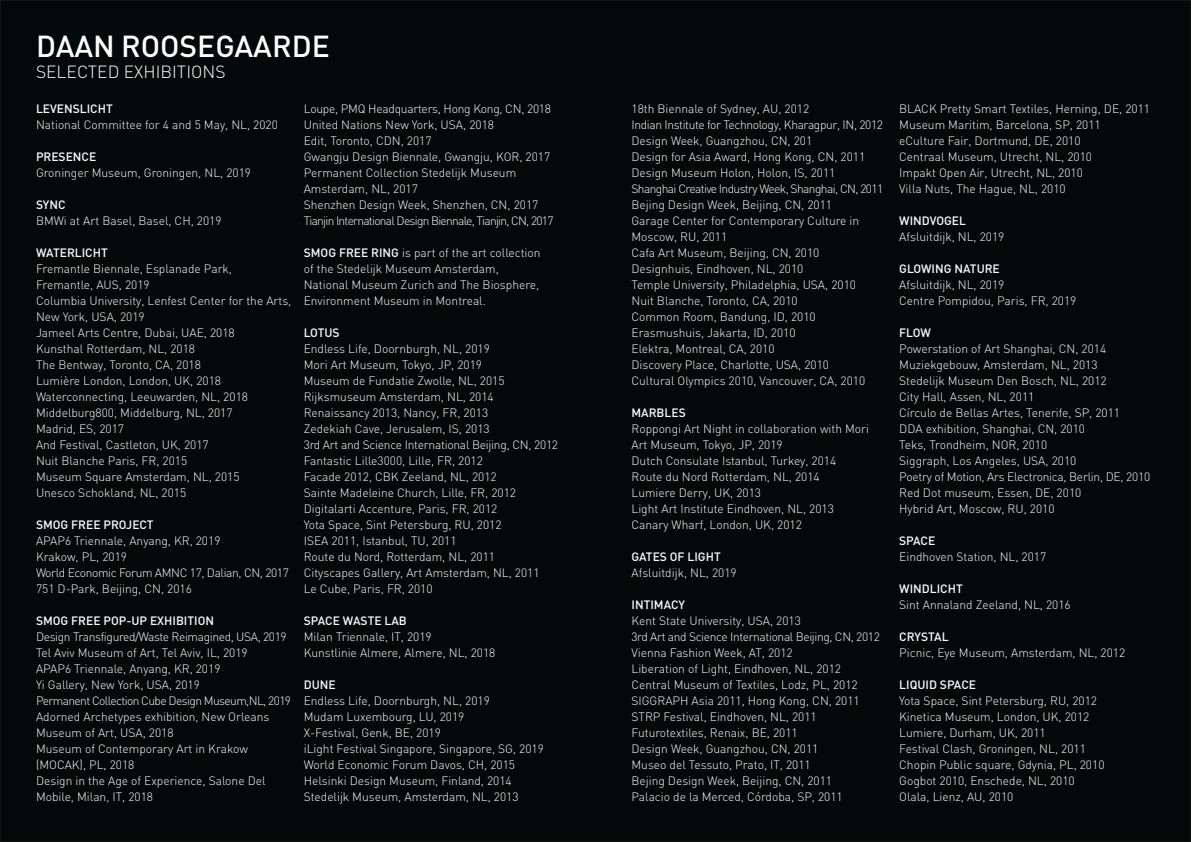
<style>
.page{position:relative;width:1191px;height:842px;background:#fff}
.page>*{position:absolute;margin:0;border:0;box-sizing:border-box;transform-origin:0 0}
.t1{font:500 30px "DIN";color:#fff}
.t2{font:300 17.4px "DIN";color:#fff}
.t3{font:300 12px/16px "DIN";color:#fff}
.t4{font:500 12px "DIN";color:#fff}
.s1{font-weight:500}
</style>
<div class="page">
<div style="left:0;top:0;width:1191px;height:842px;background:#020a09;border:1px solid #1d1d1b"></div>
<h1 class="t1" style="left:36px;top:27px;width:295px">DAAN ROOSEGAARDE</h1>
<h2 class="t2" style="left:36px;top:61px;width:191px">SELECTED EXHIBITIONS</h2>
<p class="t4" style="left:36px;top:101px;width:78px">LEVENSLICHT</p>
<p class="t3" style="left:36px;top:117px;width:243px">National Committee for 4 and 5 May, NL, 2020</p>
<p class="t4" style="left:36px;top:149px;width:62px">PRESENCE</p>
<p class="t3" style="left:36px;top:165px;width:216px">Groninger Museum, Groningen, NL, 2019</p>
<p class="t4" style="left:36px;top:197px;width:31px">SYNC</p>
<p class="t3" style="left:36px;top:213px;width:187px">BMWi at Art Basel, Basel, CH, 2019</p>
<p class="t4" style="left:36px;top:245px;width:73px">WATERLICHT</p>
<p class="t3" style="left:36px;top:261px;width:257px">Fremantle Biennale, Esplanade Park,<br>Fremantle, AUS, 2019<br>Columbia University, Lenfest Center for the Arts,<br>New York, USA, 2019<br>Jameel Arts Centre, Dubai, UAE, 2018<br>Kunsthal Rotterdam, NL, 2018<br>The Bentway, Toronto, CA, 2018<br>Lumière London, London, UK, 2018<br>Waterconnecting, Leeuwarden, NL, 2018<br>Middelburg800, Middelburg, NL, 2017<br>Madrid, ES, 2017<br>And Festival, Castleton, UK, 2017<br>Nuit Blanche Paris, FR, 2015<br>Museum Square Amsterdam, NL, 2015<br>Unesco Schokland, NL, 2015</p>
<p class="t4" style="left:36px;top:517px;width:119px">SMOG FREE PROJECT</p>
<p class="t3" style="left:36px;top:533px;width:254px">APAP6 Triennale, Anyang, KR, 2019<br>Krakow, PL, 2019<br>World Economic Forum AMNC 17, Dalian, CN, 2017<br>751 D-Park, Beijing, CN, 2016</p>
<p class="t4" style="left:36px;top:613px;width:180px">SMOG FREE POP-UP EXHIBITION</p>
<p class="t3" style="left:36px;top:629px;width:257px">Design Transfigured/Waste Reimagined, USA, 2019<br>Tel Aviv Museum of Art, Tel Aviv, IL, 2019<br>APAP6 Triennale, Anyang, KR, 2019<br>Yi Gallery, New York, USA, 2019<br>Permanent Collection Cube Design Museum,NL, 2019<br>Adorned Archetypes exhibition, New Orleans Museum of Art, USA, 2018<br>Museum of Contemporary Art in Krakow (MOCAK), PL, 2018<br>Design in the Age of Experience, Salone Del Mobile, Milan, IT, 2018</p>
<p class="t3" style="left:304px;top:101px;width:251px">Loupe, PMQ Headquarters, Hong Kong, CN, 2018<br>United Nations New York, USA, 2018<br>Edit, Toronto, CDN, 2017<br>Gwangju Design Biennale, Gwangju, KOR, 2017<br>Permanent Collection Stedelijk Museum Amsterdam, NL, 2017<br>Shenzhen Design Week, Shenzhen, CN, 2017<br>Tianjin International Design Biennale, Tianjin, CN, 2017</p>
<p class="t3" style="left:304px;top:245px;width:238px"><span class="s1">SMOG FREE RING</span> is part of the art collection of the Stedelijk Museum Amsterdam, National Museum Zurich and The Biosphere, Environment Museum in Montreal.</p>
<p class="t4" style="left:304px;top:325px;width:37px">LOTUS</p>
<p class="t3" style="left:304px;top:341px;width:256px">Endless Life, Doornburgh, NL, 2019<br>Mori Art Museum, Tokyo, JP, 2019<br>Museum de Fundatie Zwolle, NL, 2015<br>Rijksmuseum Amsterdam, NL, 2014<br>Renaissancy 2013, Nancy, FR, 2013<br>Zedekiah Cave, Jerusalem, IS, 2013<br>3rd Art and Science International Beijing, CN, 2012<br>Fantastic Lille3000, Lille, FR, 2012<br>Facade 2012, CBK Zeeland, NL, 2012<br>Sainte Madeleine Church, Lille, FR, 2012<br>Digitalarti Accenture, Paris, FR, 2012<br>Yota Space, Sint Petersburg, RU, 2012<br>ISEA 2011, Istanbul, TU, 2011<br>Route du Nord, Rotterdam, NL, 2011<br>Cityscapes Gallery, Art Amsterdam, NL, 2011<br>Le Cube, Paris, FR, 2010</p>
<p class="t4" style="left:304px;top:613px;width:105px">SPACE WASTE LAB</p>
<p class="t3" style="left:304px;top:629px;width:193px">Milan Triennale, IT, 2019<br>Kunstlinie Almere, Almere, NL, 2018</p>
<p class="t4" style="left:304px;top:677px;width:33px">DUNE</p>
<p class="t3" style="left:304px;top:693px;width:242px">Endless Life, Doornburgh, NL, 2019<br>Mudam Luxembourg, LU, 2019<br>X-Festival, Genk, BE, 2019<br>iLight Festival Singapore, Singapore, SG, 2019<br>World Economic Forum Davos, CH, 2015<br>Helsinki Design Museum, Finland, 2014<br>Stedelijk Museum, Amsterdam, NL, 2013</p>
<p class="t3" style="left:631px;top:101px;width:253px">18th Biennale of Sydney, AU, 2012<br>Indian Institute for Technology, Kharagpur, IN, 2012<br>Design Week, Guangzhou, CN, 201<br>Design for Asia Award, Hong Kong, CN, 2011<br>Design Museum Holon, Holon, IS, 2011<br>Shanghai Creative Industry Week, Shanghai, CN, 2011<br>Bejing Design Week, Beijing, CN, 2011<br>Garage Center for Contemporary Culture in Moscow, RU, 2011<br>Cafa Art Museum, Beijing, CN, 2010<br>Designhuis, Eindhoven, NL, 2010<br>Temple University, Philadelphia, USA, 2010<br>Nuit Blanche, Toronto, CA, 2010<br>Common Room, Bandung, ID, 2010<br>Erasmushuis, Jakarta, ID, 2010<br>Elektra, Montreal, CA, 2010<br>Discovery Place, Charlotte, USA, 2010<br>Cultural Olympics 2010, Vancouver, CA, 2010</p>
<p class="t4" style="left:631px;top:405px;width:56px">MARBLES</p>
<p class="t3" style="left:631px;top:421px;width:239px">Roppongi Art Night in collaboration with Mori Art Museum, Tokyo, JP, 2019<br>Dutch Consulate Istanbul, Turkey, 2014<br>Route du Nord Rotterdam, NL, 2014<br>Lumiere Derry, UK, 2013<br>Light Art Institute Eindhoven, NL, 2013<br>Canary Wharf, London, UK, 2012</p>
<p class="t4" style="left:631px;top:549px;width:91px">GATES OF LIGHT</p>
<p class="t3" style="left:631px;top:565px;width:107px">Afsluitdijk, NL, 2019</p>
<p class="t4" style="left:631px;top:597px;width:55px">INTIMACY</p>
<p class="t3" style="left:631px;top:613px;width:250px">Kent State University, USA, 2013<br>3rd Art and Science International Beijing, CN, 2012<br>Vienna Fashion Week, AT, 2012<br>Liberation of Light, Eindhoven, NL, 2012<br>Central Museum of Textiles, Lodz, PL, 2012<br>SIGGRAPH Asia 2011, Hong Kong, CN, 2011<br>STRP Festival, Eindhoven, NL, 2011<br>Futurotextiles, Renaix, BE, 2011<br>Design Week, Guangzhou, CN, 2011<br>Museo del Tessuto, Prato, IT, 2011<br>Bejing Design Week, Beijing, CN, 2011<br>Palacio de la Merced, Córdoba, SP, 2011</p>
<p class="t3" style="left:899px;top:101px;width:252px">BLACK Pretty Smart Textiles, Herning, DE, 2011<br>Museum Maritim, Barcelona, SP, 2011<br>eCulture Fair, Dortmund, DE, 2010<br>Centraal Museum, Utrecht, NL, 2010<br>Impakt Open Air, Utrecht, NL, 2010<br>Villa Nuts, The Hague, NL, 2010</p>
<p class="t4" style="left:899px;top:213px;width:68px">WINDVOGEL</p>
<p class="t3" style="left:899px;top:229px;width:107px">Afsluitdijk, NL, 2019</p>
<p class="t4" style="left:899px;top:261px;width:102px">GLOWING NATURE</p>
<p class="t3" style="left:899px;top:277px;width:179px">Afsluitdijk, NL, 2019<br>Centre Pompidou, Paris, FR, 2019</p>
<p class="t4" style="left:899px;top:325px;width:33px">FLOW</p>
<p class="t3" style="left:899px;top:341px;width:252px">Powerstation of Art Shanghai, CN, 2014<br>Muziekgebouw, Amsterdam, NL, 2013<br>Stedelijk Museum Den Bosch, NL, 2012<br>City Hall, Assen, NL, 2011<br>Círculo de Bellas Artes, Tenerife, SP, 2011<br>DDA exhibition, Shanghai, CN, 2010<br>Teks, Trondheim, NOR, 2010<br>Siggraph, Los Angeles, USA, 2010<br>Poetry of Motion, Ars Electronica, Berlin, DE, 2010<br>Red Dot museum, Essen, DE, 2010<br>Hybrid Art, Moscow, RU, 2010</p>
<p class="t4" style="left:899px;top:533px;width:38px">SPACE</p>
<p class="t3" style="left:899px;top:549px;width:148px">Eindhoven Station, NL, 2017</p>
<p class="t4" style="left:899px;top:581px;width:65px">WINDLICHT</p>
<p class="t3" style="left:899px;top:597px;width:173px">Sint Annaland Zeeland, NL, 2016</p>
<p class="t4" style="left:899px;top:629px;width:51px">CRYSTAL</p>
<p class="t3" style="left:899px;top:645px;width:227px">Picnic, Eye Museum, Amsterdam, NL, 2012</p>
<p class="t4" style="left:899px;top:677px;width:78px">LIQUID SPACE</p>
<p class="t3" style="left:899px;top:693px;width:207px">Yota Space, Sint Petersburg, RU, 2012<br>Kinetica Museum, London, UK, 2012<br>Lumiere, Durham, UK, 2011<br>Festival Clash, Groningen, NL, 2011<br>Chopin Public square, Gdynia, PL, 2010<br>Gogbot 2010, Enschede, NL, 2010<br>Olala, Lienz, AU, 2010</p>
</div>
